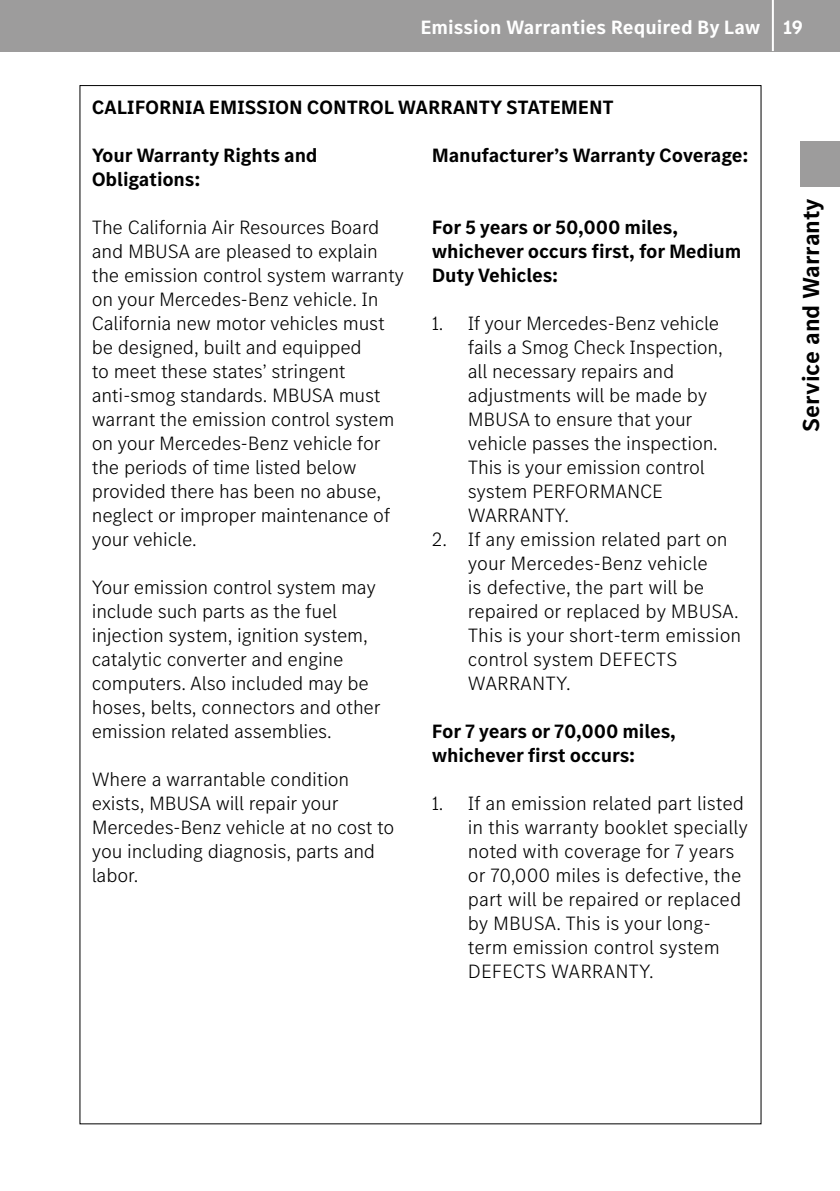
<style>
.page{position:relative;width:840px;height:1191px;background:#fff}
.page>*{position:absolute;margin:0;border:0;box-sizing:border-box;transform-origin:0 0}
.t1{font:700 24px "MB Corpo S Text";color:#000}
.t2{font:300 20px/24px "MB Corpo S Text";letter-spacing:-.01em;color:#000}
.t3{font:700 20px/24px "MB Corpo S Text";letter-spacing:-.01em;color:#000}
.t4{font:700 20px "MB Corpo S Text";color:#fff}
</style>
<div class="page">
<div style="left:0;top:0;width:839px;height:51px;background:#9d9c9c"></div>
<div style="left:799px;top:142px;width:40px;height:45px;background:#9d9c9c"></div>
<hr style="left:771px;top:0;width:2px;height:51px;background:#fff">
<p class="t4" style="left:420px;top:14px;width:384px">Emission Warranties Required By Law 19</p>
<p class="t3" style="left:92px;top:95px;width:523px">CALIFORNIA EMISSION CONTROL WARRANTY STATEMENT</p>
<p class="t3" style="left:92px;top:142px;width:227px">Your Warranty Rights and<br>Obligations:</p>
<p class="t2" style="left:92px;top:214px;width:314px">The California Air Resources Board and MBUSA are pleased to explain the emission control system warranty on your Mercedes-Benz vehicle. In<br>California new motor vehicles must be designed, built and equipped<br>to meet these states’ stringent anti-smog standards. MBUSA must warrant the emission control system on your Mercedes-Benz vehicle for the periods of time listed below provided there has been no abuse, neglect or improper maintenance of your vehicle.</p>
<p class="t2" style="left:92px;top:574px;width:290px">Your emission control system may include such parts as the fuel injection system, ignition system, catalytic converter and engine computers. Also included may be hoses, belts, connectors and other emission related assemblies.</p>
<p class="t2" style="left:92px;top:766px;width:304px">Where a warrantable condition exists, MBUSA will repair your<br>Mercedes‑Benz vehicle at no cost to you including diagnosis, parts and labor.</p>
<p class="t3" style="left:431px;top:142px;width:318px">Manufacturer’s Warranty Coverage:</p>
<p class="t3" style="left:431px;top:214px;width:311px">For 5 years or 50,000 miles, whichever occurs first, for Medium<br>Duty Vehicles:</p>
<p class="t2" style="left:467px;top:310px;width:256px;text-indent:-36px">1. If your Mercedes-Benz vehicle fails a Smog Check Inspection, all necessary repairs and adjustments will be made by<br>MBUSA to ensure that your vehicle passes the inspection.<br>This is your emission control system PERFORMANCE<br>WARRANTY.</p>
<p class="t2" style="left:467px;top:526px;width:275px;text-indent:-36px">2. If any emission related part on your Mercedes-Benz vehicle<br>is defective, the part will be repaired or replaced by MBUSA.<br>This is your short-term emission control system DEFECTS<br>WARRANTY.</p>
<p class="t3" style="left:431px;top:718px;width:245px">For 7 years or 70,000 miles, whichever first occurs:</p>
<p class="t2" style="left:467px;top:790px;width:281px;text-indent:-36px">1. If an emission related part listed in this warranty booklet specially noted with coverage for 7 years or 70,000 miles is defective, the part will be repaired or replaced by MBUSA. This is your long&shy;term emission control system<br>DEFECTS WARRANTY.</p>
<p class="t1" style="left:794px;top:431px;width:235px;rotate:-90deg">Service and Warranty</p>
</div>
